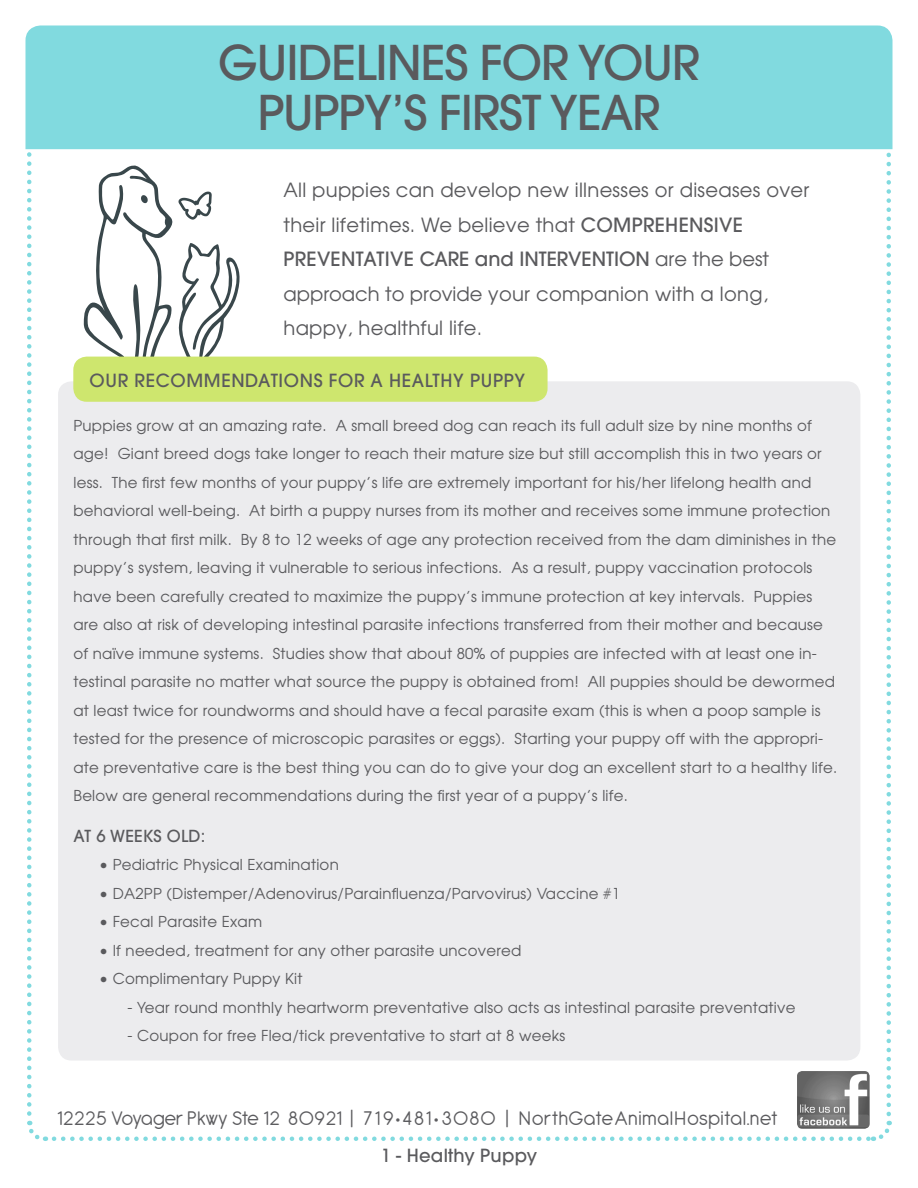
<style>
.page{position:relative;width:918px;height:1188px;background:#fff}
.page>*{position:absolute;margin:0;border:0;box-sizing:border-box;transform-origin:0 0}
.t1{font:500 47.55px "Avant Garde";letter-spacing:-.02em;color:#5a5a5d}
.t2{font:21.45px "Antipasto";letter-spacing:.025em;color:#5c5c5f}
.t3{font:19.5px/34.5px "Avant Garde";letter-spacing:.015em;color:#5a5a5d}
.t4{font:500 19.5px "Avant Garde";color:#5a5a5d}
.t5{font:500 18px "Avant Garde";letter-spacing:.035em;color:#5a5a5d}
.t6{font:500 18px "Avant Garde";letter-spacing:.015em;color:#5a5a5d}
.t7{font:500 16.5px "Avant Garde";letter-spacing:.015em;color:#5a5a5d}
.t8{font:15px/28.5px "Avant Garde";letter-spacing:.015em;color:#5a5a5d}
.s1{font-weight:500}
.s2{font-weight:400}
</style>
<div class="page">
<svg style="left:27px;top:152px;width:19px;height:989px"></svg>
<svg style="left:54px;top:1121px;width:838px;height:20px"></svg>
<svg style="left:886px;top:152px;width:5px;height:962px"></svg>
<div style="left:58px;top:381px;width:802px;height:680px;background:#ececee;border-radius:14px"></div>
<svg style="left:84px;top:165px;width:158px;height:192px"></svg>
<div style="left:73px;top:357px;width:475px;height:45px;background:#cee66e;border-radius:14px"></div>
<div style="left:25px;top:25px;width:868px;height:125px;background:#81dadf"></div>
<img style="left:797px;top:1071px;width:73px;height:58px">
<p class="t1" style="left:218px;top:34px;width:484px">GUIDELINES FOR YOUR</p>
<p class="t1" style="left:258px;top:84px;width:405px">PUPPY’S FIRST YEAR</p>
<p class="t3" style="left:284px;top:173px;width:527px">All puppies can develop new illnesses or diseases over their lifetimes. We believe that <span class="s1">COMPREHENSIVE</span></p>
<p class="t4" style="left:284px;top:247px;width:487px">PREVENTATIVE CARE and INTERVENTION <span class="s2">are the best</span></p>
<p class="t3" style="left:284px;top:276px;width:486px">approach to provide your companion with a long,</p>
<p class="t3" style="left:284px;top:311px;width:200px">happy, healthful life.</p>
<p class="t5" style="left:90px;top:370px;width:437px">OUR RECOMMENDATIONS FOR A HEALTHY PUPPY</p>
<p class="t8" style="left:74px;top:411px;width:765px">Puppies grow at an amazing rate. A small breed dog can reach its full adult size by nine months of age! Giant breed dogs take longer to reach their mature size but still accomplish this in two years or less. The first few months of your puppy’s life are extremely important for his/her lifelong health and behavioral well-being. At birth a puppy nurses from its mother and receives some immune protection through that first milk. By 8 to 12 weeks of age any protection received from the dam diminishes in the puppy’s system, leaving it vulnerable to serious infections. As a result, puppy vaccination protocols have been carefully created to maximize the puppy’s immune protection at key intervals. Puppies are also at risk of developing intestinal parasite infections transferred from their mother and because of naïve immune systems. Studies show that about 80% of puppies are infected with at least one in&shy;testinal parasite no matter what source the puppy is obtained from! All puppies should be dewormed at least twice for roundworms and should have a fecal parasite exam (this is when a poop sample is tested for the presence of microscopic parasites or eggs). Starting your puppy off with the appropri&shy;ate preventative care is the best thing you can do to give your dog an excellent start to a healthy life.<br>Below are general recommendations during the first year of a puppy’s life.</p>
<p class="t7" style="left:74px;top:826px;width:133px">AT 6 WEEKS OLD:</p>
<p class="t8" style="left:99px;top:850px;width:241px">• Pediatric Physical Examination</p>
<p class="t8" style="left:99px;top:879px;width:523px">• DA2PP (Distemper/Adenovirus/Parainfluenza/Parvovirus) Vaccine #1</p>
<p class="t8" style="left:99px;top:907px;width:165px">• Fecal Parasite Exam</p>
<p class="t8" style="left:99px;top:936px;width:424px">• If needed, treatment for any other parasite uncovered</p>
<p class="t8" style="left:99px;top:964px;width:205px">• Complimentary Puppy Kit</p>
<p class="t8" style="left:128px;top:993px;width:669px">- Year round monthly heartworm preventative also acts as intestinal parasite preventative</p>
<p class="t8" style="left:128px;top:1021px;width:439px">- Coupon for free Flea/tick preventative to start at 8 weeks</p>
<h2 class="t2" style="left:57px;top:1106px;width:722px">12225 Voyager Pkwy Ste 12 80921 | 719•481• 3080 | NorthGateAnimalHospital.net</h2>
<p class="t6" style="left:381px;top:1144px;width:158px">1 - Healthy Puppy</p>
</div>
